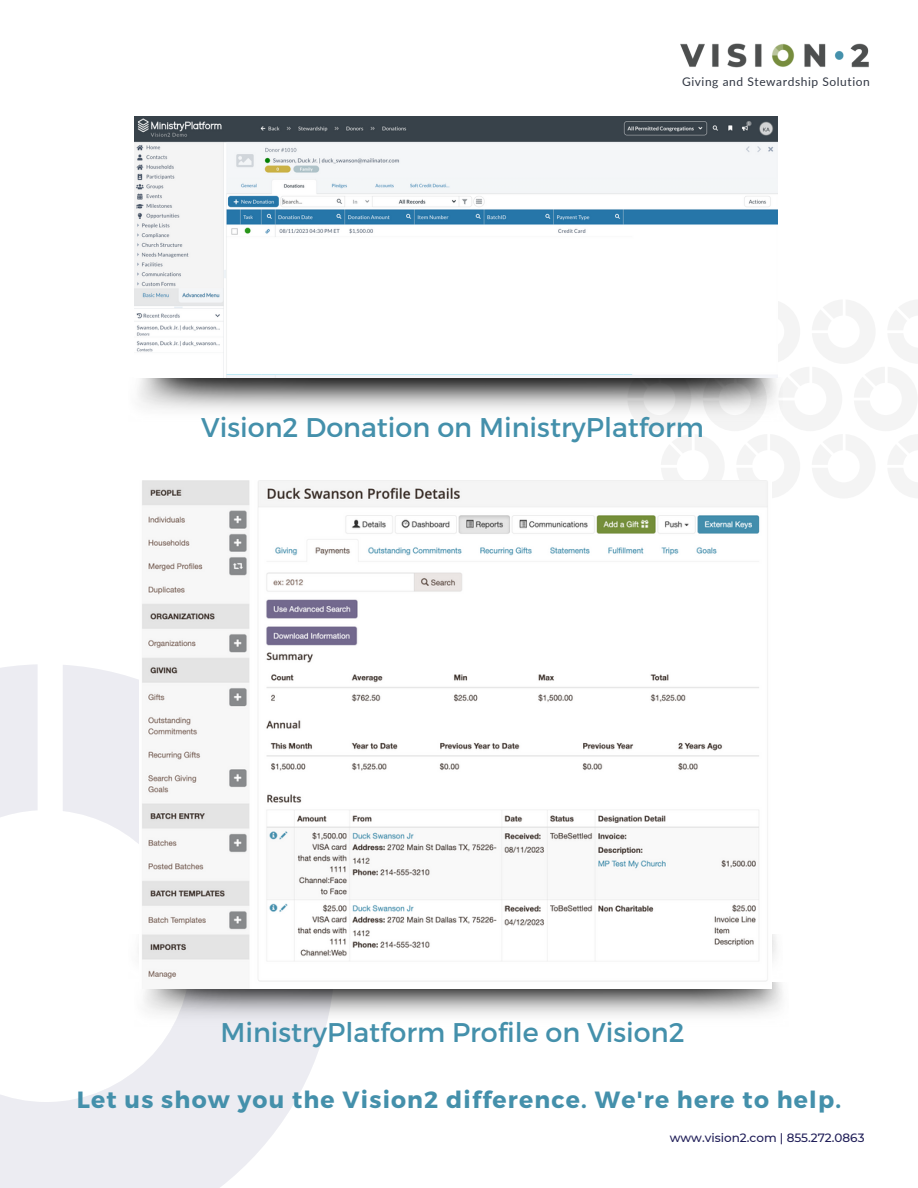
<style>
.page{position:relative;width:918px;height:1188px;background:#fff}
.page>*{position:absolute;margin:0;border:0;box-sizing:border-box;transform-origin:0 0}
.t1{font:27px "Montserrat";color:#4490ab}
.t2{font:700 23.55px "Montserrat";letter-spacing:.05em;color:#4490ab}
.t3{font:12px "Lato";letter-spacing:.045em;color:#303642}
.t4{font:500 12px "Montserrat";color:#201e58}
</style>
<div class="page">
<svg style="left:637px;top:300px;width:281px;height:198px"></svg>
<img style="left:138px;top:377px;width:645px;height:44px">
<img style="left:135px;top:116px;width:642px;height:261px">
<svg style="left:0;top:665px;width:326px;height:523px;fill:#ececf2"></svg>
<img style="left:135px;top:982px;width:647px;height:44px">
<img style="left:129px;top:935px;width:647px;height:44px">
<img style="left:140px;top:480px;width:632px;height:509px">
<img style="left:680px;top:43px;width:189px;height:25px">
<p class="t3" style="left:682px;top:74px;width:189px">Giving and Stewardship Solution</p>
<p class="t1" style="left:201px;top:409px;width:504px">Vision2 Donation on MinistryPlatform</p>
<h1 class="t1" style="left:220px;top:1015px;width:466px">MinistryPlatform Profile on Vision2</h1>
<h1 class="t2" style="left:77px;top:1084px;width:766px">Let us show you the Vision2 difference. We're here to help.</h1>
<p class="t4" style="left:670px;top:1130px;width:196px">www.vision2.com | 855.272.0863</p>
</div>
